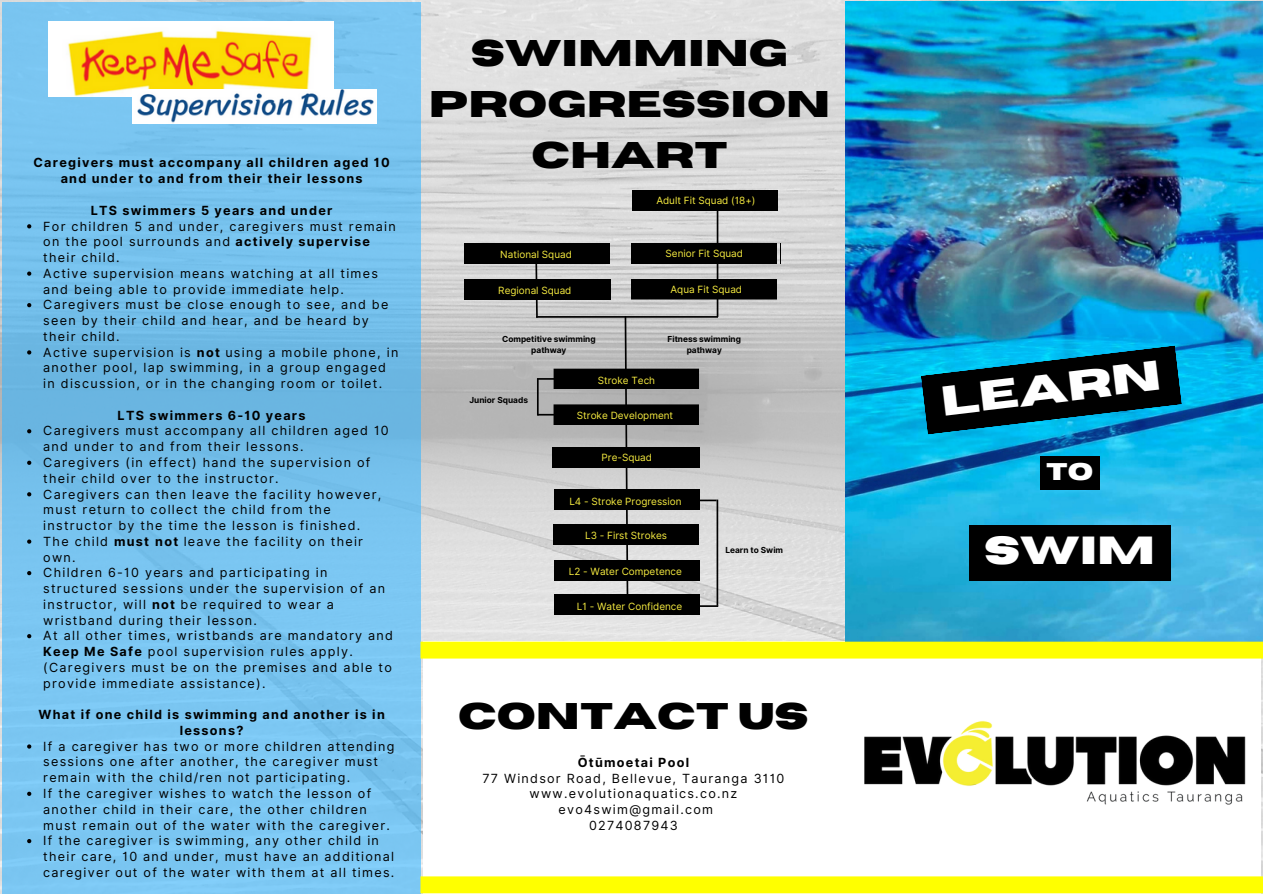
<style>
.page{position:relative;width:1263px;height:894px;background:#fff}
.page>*{position:absolute;margin:0;border:0;box-sizing:border-box;transform-origin:0 0}
.t1{font:700 41.55px "Horizon";color:#fff}
.t2{font:700 39px "Horizon";color:#fff}
.t3{font:700 36.9px/50.7px "Horizon";color:#000;text-align:center}
.t4{font:700 24px "Horizon";color:#fff}
.t5{font:12.6px/15.8px "Inter";letter-spacing:.1em;color:#000}
.t6{font:700 12.6px/15.8px "Inter";letter-spacing:.1em;color:#000;text-align:center}
.t7{font:9.9px "Inter";color:#f7ec40}
.t8{font:700 8.25px/10.9px "Inter";color:#000;text-align:center}
.s1{font-weight:700}
</style>
<div class="page">
<img style="left:0;top:0;width:1263px;height:893px">
<div style="left:423px;top:641px;width:420px;height:252px;background:#fff"></div>
<div style="left:842px;top:641px;width:419px;height:252px;background:#fff"></div>
<img style="left:845px;top:2px;width:418px;height:639px">
<svg style="left:921px;top:345px;width:261px;height:89px;background:#003d50"></svg>
<div style="left:1040px;top:455px;width:59px;height:34px;background:#000"></div>
<div style="left:969px;top:525px;width:201px;height:55px;background:#000"></div>
<img style="left:1086px;top:795px;width:157px;height:10px">
<img style="left:864px;top:721px;width:382px;height:74px">
<div style="left:3px;top:2px;width:418px;height:891px;background:linear-gradient(to right,#76c2ed,#77c3ee)"></div>
<img style="left:49px;top:21px;width:285px;height:76px">
<img style="left:132px;top:89px;width:244px;height:34px">
<svg style="left:27px;top:224px;width:4px;height:4px"></svg>
<svg style="left:27px;top:271px;width:4px;height:5px"></svg>
<svg style="left:27px;top:303px;width:4px;height:4px"></svg>
<svg style="left:27px;top:350px;width:4px;height:4px"></svg>
<svg style="left:27px;top:429px;width:4px;height:4px"></svg>
<svg style="left:27px;top:460px;width:4px;height:5px"></svg>
<svg style="left:27px;top:492px;width:4px;height:4px"></svg>
<svg style="left:27px;top:539px;width:4px;height:4px"></svg>
<svg style="left:27px;top:571px;width:4px;height:4px"></svg>
<svg style="left:27px;top:634px;width:4px;height:4px"></svg>
<svg style="left:27px;top:744px;width:4px;height:4px"></svg>
<svg style="left:27px;top:791px;width:4px;height:4px"></svg>
<svg style="left:27px;top:838px;width:4px;height:5px"></svg>
<div style="left:420px;top:876px;width:843px;height:17px;background:#ff0"></div>
<div style="left:464px;top:279px;width:146px;height:20px;background:#000"></div>
<div style="left:464px;top:243px;width:145px;height:21px;background:#000"></div>
<hr style="left:717px;top:190px;width:1px;height:127px;background:#000">
<div style="left:628px;top:279px;width:152px;height:20px;background:#000"></div>
<div style="left:629px;top:190px;width:152px;height:21px;background:#000"></div>
<div style="left:552px;top:594px;width:152px;height:21px;background:#000"></div>
<svg style="left:624px;top:314px;width:5px;height:280px"></svg>
<div style="left:550px;top:524px;width:152px;height:20px;background:#000"></div>
<div style="left:550px;top:489px;width:153px;height:21px;background:#000"></div>
<div style="left:552px;top:559px;width:152px;height:21px;background:#000"></div>
<hr style="left:716px;top:499px;width:2px;height:106px;background:#000">
<svg style="left:700px;top:605px;width:18px;height:1px"></svg>
<hr style="left:692px;top:499px;width:24px;height:2px;background:#000">
<div style="left:553px;top:447px;width:146px;height:21px;background:#000"></div>
<div style="left:550px;top:404px;width:152px;height:21px;background:#000"></div>
<div style="left:550px;top:368px;width:152px;height:21px;background:#000"></div>
<hr style="left:537px;top:379px;width:2px;height:36px;background:#000">
<svg style="left:537px;top:378px;width:16px;height:1px"></svg>
<div style="left:629px;top:243px;width:151px;height:21px;background:#000"></div>
<svg style="left:534px;top:264px;width:5px;height:55px"></svg>
<hr style="left:536px;top:316px;width:182px;height:1px;background:#000">
<div style="left:420px;top:641px;width:843px;height:17px;background:#ff0"></div>
<p class="t6" style="left:33px;top:155px;width:358px">Caregivers must accompany all children aged 10 and under to and from their their lessons</p>
<p class="t6" style="left:91px;top:202px;width:243px">LTS swimmers 5 years and under</p>
<h5 class="t5" style="left:43px;top:218px;width:354px">For children 5 and under, caregivers must remain on the pool surrounds and <span class="s1">actively supervise </span>their child.</h5>
<h5 class="t5" style="left:43px;top:265px;width:336px">Active supervision means watching at all times and being able to provide immediate help.</h5>
<h6 class="t5" style="left:43px;top:297px;width:347px">Caregivers must be close enough to see, and be seen by their child and hear, and be heard by their child.</h6>
<h6 class="t5" style="left:43px;top:344px;width:357px">Active supervision is <span class="s1">not</span> using a mobile phone, in another pool, lap swimming, in a group engaged in discussion, or in the changing room or toilet.</h6>
<h6 class="t6" style="left:118px;top:407px;width:190px">LTS swimmers 6-10 years</h6>
<h6 class="t5" style="left:43px;top:423px;width:347px">Caregivers must accompany all children aged 10 and under to and from their lessons.</h6>
<h5 class="t5" style="left:43px;top:454px;width:329px">Caregivers (in effect) hand the supervision of their child over to the instructor.</h5>
<h6 class="t5" style="left:43px;top:486px;width:339px">Caregivers can then leave the facility however, must return to collect the child from the instructor by the time the lesson is finished.</h6>
<h6 class="t5" style="left:43px;top:533px;width:321px">The child <span class="s1">must not</span> leave the facility on their own.</h6>
<h6 class="t5" style="left:43px;top:564px;width:343px">Children 6-10 years and participating in structured sessions under the supervision of an instructor, will <span class="s1">not</span> be required to wear a wristband during their lesson.</h6>
<h6 class="t5" style="left:43px;top:627px;width:351px">At all other times, wristbands are mandatory and <span class="s1">Keep Me Safe</span> pool supervision rules apply. (Caregivers must be on the premises and able to provide immediate assistance).</h6>
<h6 class="t6" style="left:38px;top:706px;width:348px">What if one child is swimming and another is in lessons?</h6>
<h6 class="t5" style="left:43px;top:738px;width:353px">If a caregiver has two or more children attending sessions one after another, the caregiver must remain with the child/ren not participating.</h6>
<h5 class="t5" style="left:43px;top:785px;width:348px">If the caregiver wishes to watch the lesson of another child in their care, the other children must remain out of the water with the caregiver.</h5>
<h6 class="t5" style="left:43px;top:832px;width:352px">If the caregiver is swimming, any other child in their care, 10 and under, must have an additional caregiver out of the water with them at all times.</h6>
<p class="t3" style="left:429px;top:29px;width:403px">SWIMMING<br>PROGRESSION<br>CHART</p>
<h6 class="t7" style="left:500px;top:249px;width:73px">National Squad</h6>
<h6 class="t7" style="left:498px;top:284px;width:75px">Regional Squad</h6>
<p class="t7" style="left:656px;top:194px;width:101px">Adult Fit Squad (18+)</p>
<p class="t7" style="left:665px;top:248px;width:79px">Senior Fit Squad</p>
<p class="t7" style="left:670px;top:283px;width:73px">Aqua Fit Squad</p>
<p class="t8" style="left:502px;top:333px;width:95px">Competitive swimming pathway</p>
<p class="t8" style="left:668px;top:333px;width:75px">Fitness swimming pathway</p>
<p class="t8" style="left:470px;top:395px;width:60px">Junior Squads</p>
<h4 class="t7" style="left:598px;top:374px;width:59px">Stroke Tech</h4>
<p class="t7" style="left:577px;top:409px;width:98px">Stroke Development</p>
<p class="t7" style="left:601px;top:451px;width:52px">Pre-Squad</p>
<p class="t7" style="left:569px;top:495px;width:114px">L4 - Stroke Progression</p>
<p class="t7" style="left:585px;top:529px;width:83px">L3 - First Strokes</p>
<p class="t7" style="left:569px;top:565px;width:115px">L2 - Water Competence</p>
<p class="t7" style="left:577px;top:600px;width:107px">L1 - Water Confidence</p>
<p class="t8" style="left:725px;top:544px;width:59px">Learn to Swim</p>
<p class="t3" style="left:458px;top:692px;width:352px">CONTACT US</p>
<h2 class="t5" style="left:482px;top:754px;width:304px;text-align:center"><span class="s1">Ōtūmoetai Pool<br></span>77 Windsor Road, Bellevue, Tauranga 3110 www.evolutionaquatics.co.nz evo4swim@gmail.com<br>0274087943</h2>
<p class="t1" style="left:939px;top:381px;width:223px;rotate:-7deg">LEARN</p>
<h2 class="t4" style="left:1046px;top:460px;width:49px">TO</h2>
<p class="t2" style="left:984px;top:531px;width:173px">SWIM</p>
</div>
